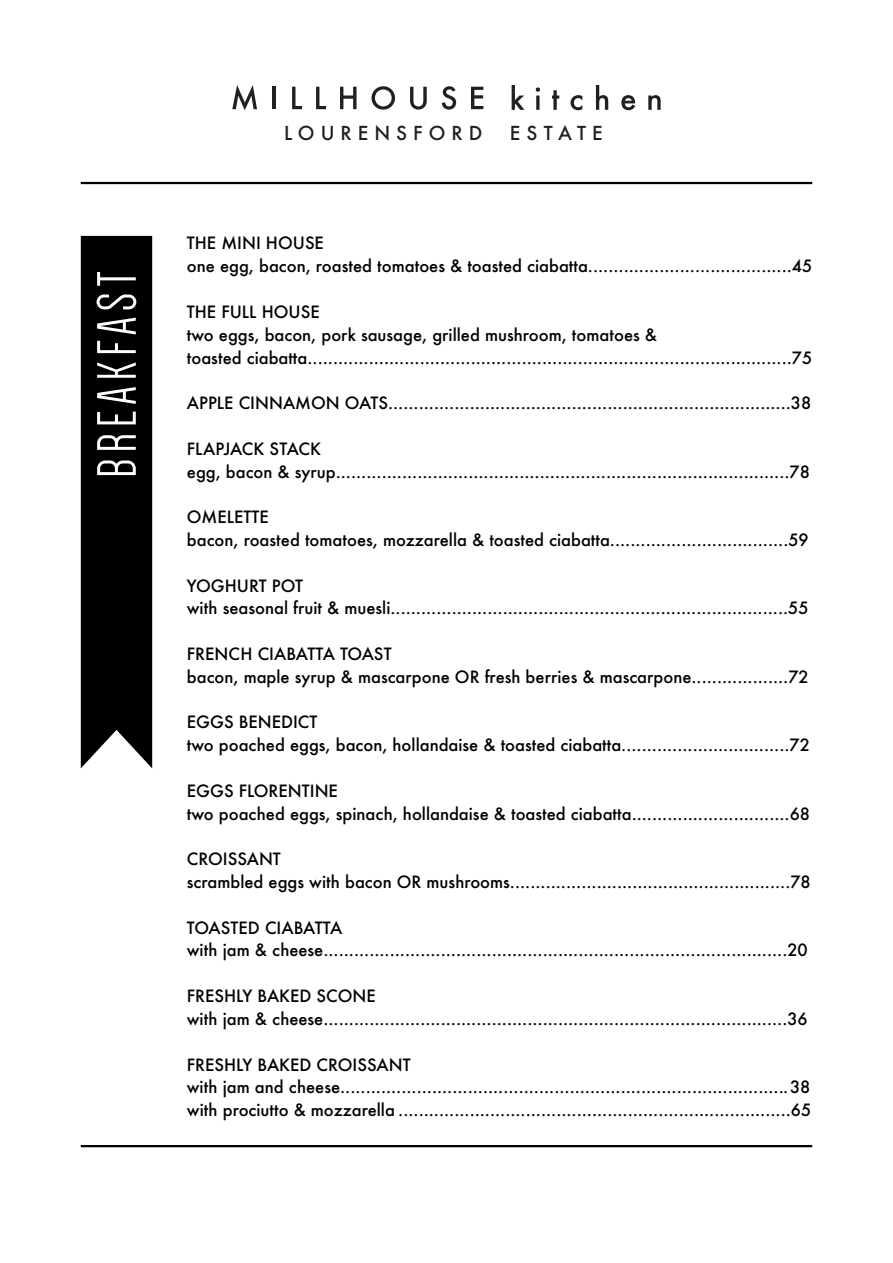
<style>
.page{position:relative;width:893px;height:1263px;background:#fff}
.page>*{position:absolute;margin:0;border:0;box-sizing:border-box;transform-origin:0 0}
.t1{font:57.3px "Dense";letter-spacing:.1em;color:#fff}
.t2{font:500 18.75px "Futura";letter-spacing:.32em;color:#231f20}
.t3{font:500 16.5px/22.8px "Futura";color:#000001}
</style>
<div class="page">
<hr style="left:81px;top:182px;width:731px;height:2px;background:#000001">
<hr style="left:81px;top:1145px;width:731px;height:2px;background:#000001">
<div style="left:81px;top:236px;width:71px;height:532px;background:#000001"></div>
<svg style="left:232px;top:85px;width:25px;height:25px"></svg>
<hr style="left:273px;top:87px;width:3px;height:22px;background:#231f20">
<svg style="left:292px;top:87px;width:10px;height:22px"></svg>
<svg style="left:316px;top:87px;width:10px;height:22px"></svg>
<svg style="left:340px;top:87px;width:17px;height:22px"></svg>
<svg style="left:372px;top:86px;width:23px;height:24px"></svg>
<svg style="left:410px;top:87px;width:17px;height:23px"></svg>
<svg style="left:442px;top:86px;width:14px;height:24px"></svg>
<svg style="left:471px;top:87px;width:12px;height:22px"></svg>
<svg style="left:512px;top:85px;width:12px;height:25px"></svg>
<svg style="left:536px;top:87px;width:4px;height:23px"></svg>
<svg style="left:552px;top:90px;width:7px;height:20px"></svg>
<svg style="left:570px;top:95px;width:12px;height:15px"></svg>
<svg style="left:596px;top:85px;width:12px;height:25px"></svg>
<svg style="left:621px;top:95px;width:14px;height:15px"></svg>
<svg style="left:648px;top:95px;width:13px;height:15px"></svg>
<h1 class="t1" style="left:89px;top:478px;width:208px;rotate:-90deg">BREAKFAST</h1>
<p class="t2" style="left:284px;top:120px;width:200px">LOURENSFORD</p>
<p class="t2" style="left:510px;top:120px;width:94px">ESTATE</p>
<p class="t3" style="left:187px;top:232px;width:627px">THE MINI HOUSE<br>one egg, bacon, roasted tomatoes &amp; toasted ciabatta........................................45</p>
<p class="t3" style="left:187px;top:300px;width:627px">THE FULL HOUSE<br>two eggs, bacon, pork sausage, grilled mushroom, tomatoes &amp;<br>toasted ciabatta...............................................................................................75</p>
<p class="t3" style="left:187px;top:391px;width:626px">APPLE CINNAMON OATS...............................................................................38</p>
<p class="t3" style="left:187px;top:437px;width:625px">FLAPJACK STACK<br>egg, bacon &amp; syrup.........................................................................................78</p>
<p class="t3" style="left:187px;top:505px;width:623px">OMELETTE<br>bacon, roasted tomatoes, mozzarella &amp; toasted ciabatta...................................59</p>
<p class="t3" style="left:187px;top:574px;width:623px">YOGHURT POT<br>with seasonal fruit &amp; muesli..............................................................................55</p>
<p class="t3" style="left:187px;top:642px;width:623px">FRENCH CIABATTA TOAST<br>bacon, maple syrup &amp; mascarpone OR fresh berries &amp; mascarpone...................72</p>
<p class="t3" style="left:187px;top:711px;width:625px">EGGS BENEDICT<br>two poached eggs, bacon, hollandaise &amp; toasted ciabatta.................................72</p>
<p class="t3" style="left:187px;top:779px;width:625px">EGGS FLORENTINE<br>two poached eggs, spinach, hollandaise &amp; toasted ciabatta...............................68</p>
<p class="t3" style="left:187px;top:847px;width:625px">CROISSANT<br>scrambled eggs with bacon OR mushrooms.......................................................78</p>
<p class="t3" style="left:187px;top:916px;width:622px">TOASTED CIABATTA<br>with jam &amp; cheese...........................................................................................20</p>
<p class="t3" style="left:187px;top:984px;width:622px">FRESHLY BAKED SCONE<br>with jam &amp; cheese...........................................................................................36</p>
<p class="t3" style="left:187px;top:1053px;width:626px">FRESHLY BAKED CROISSANT<br>with jam and cheese........................................................................................38 with prociutto &amp; mozzarella .............................................................................65</p>
</div>
